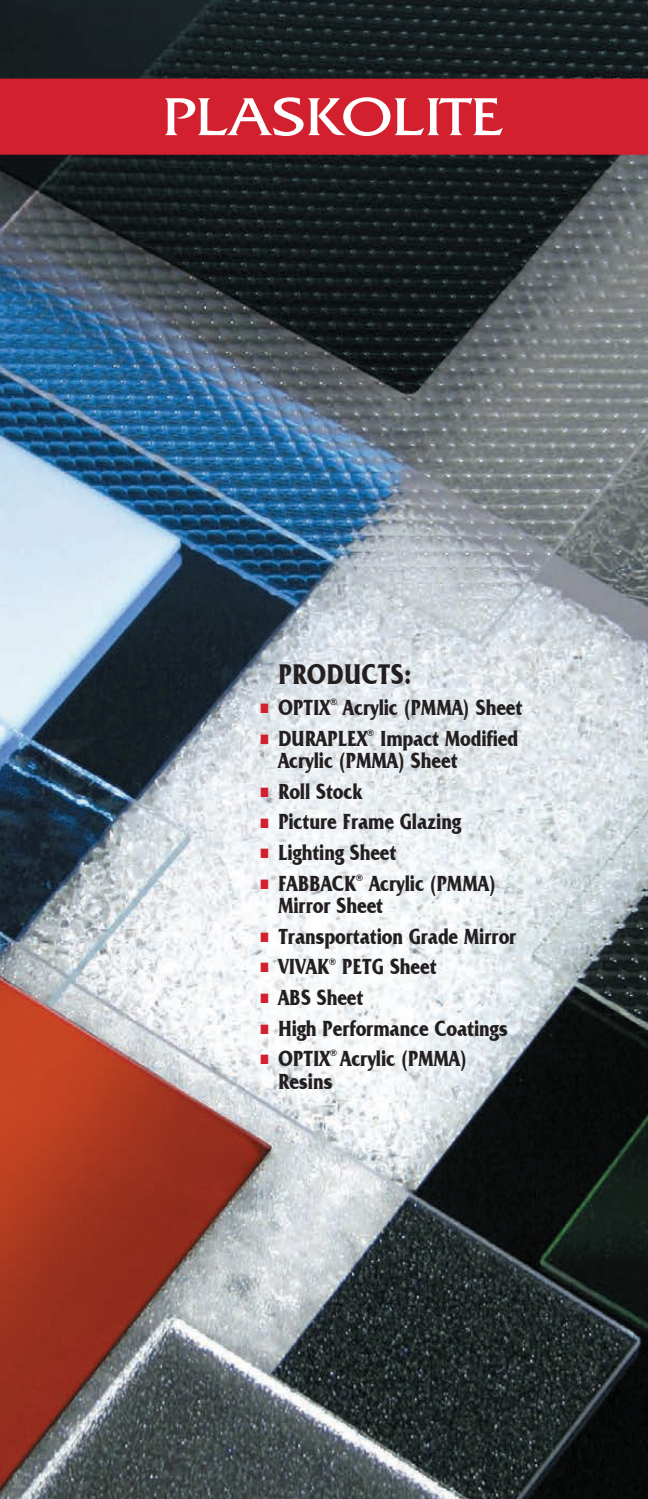
<style>
.page{position:relative;width:648px;height:1499px;background:#fff}
.page>*{position:absolute;margin:0;border:0;box-sizing:border-box;transform-origin:0 0}
.t1{font:700 29.25px "Friz Quadrata IT Cby BT";color:#231f20;scale:.8 1}
.t2{font:700 22.5px/22.5px "Friz Quadrata IT Cby BT";letter-spacing:-.01em;color:#231f20;scale:.8 1}
.t3{font:700 9px "Friz Quadrata IT Cby BT";color:#231f20}
.s1{color:#d2202f}
</style>
<div class="page">
<img style="left:0;top:0;width:648px;height:1498px">
<div style="left:0;top:79px;width:648px;height:76px;background:#d2202f"></div>
<svg style="left:165px;top:97px;width:338px;height:39px"></svg>
<p class="t1" style="left:278px;top:656px;width:168px">PRODUCTS:</p>
<p class="t2" style="left:261px;top:696px;width:88px"><span class="s1">■</span> OPTIX</p>
<p class="t3" style="left:330px;top:697px;width:9px">®</p>
<p class="t2" style="left:343px;top:696px;width:226px">Acrylic (PMMA) Sheet</p>
<p class="t2" style="left:261px;top:726px;width:135px"><span class="s1">■</span> DURAPLEX</p>
<p class="t3" style="left:367px;top:727px;width:9px">®</p>
<p class="t2" style="left:278px;top:726px;width:302px;text-indent:102px">Impact Modified<br>Acrylic (PMMA) Sheet</p>
<p class="t2" style="left:261px;top:779px;width:128px"><span class="s1">■</span> Roll Stock</p>
<p class="t2" style="left:261px;top:810px;width:252px"><span class="s1">■</span> Picture Frame Glazing</p>
<p class="t2" style="left:261px;top:840px;width:172px"><span class="s1">■</span> Lighting Sheet</p>
<p class="t2" style="left:261px;top:871px;width:121px"><span class="s1">■</span> FABBACK</p>
<p class="t3" style="left:356px;top:872px;width:9px">®</p>
<p class="t2" style="left:278px;top:871px;width:274px;text-indent:91px">Acrylic (PMMA)<br>Mirror Sheet</p>
<p class="t2" style="left:261px;top:924px;width:321px"><span class="s1">■</span> Transportation Grade Mirror</p>
<p class="t2" style="left:261px;top:955px;width:87px"><span class="s1">■</span> VIVAK</p>
<p class="t3" style="left:329px;top:956px;width:9px">®</p>
<p class="t2" style="left:342px;top:955px;width:120px">PETG Sheet</p>
<p class="t2" style="left:261px;top:985px;width:130px"><span class="s1">■</span> ABS Sheet</p>
<p class="t2" style="left:261px;top:1016px;width:311px"><span class="s1">■</span> High Performance Coatings</p>
<p class="t2" style="left:261px;top:1047px;width:88px"><span class="s1">■</span> OPTIX</p>
<p class="t3" style="left:330px;top:1048px;width:9px">®</p>
<p class="t2" style="left:340px;top:1047px;width:160px">Acrylic (PMMA)</p>
<p class="t2" style="left:278px;top:1069px;width:70px">Resins</p>
</div>
